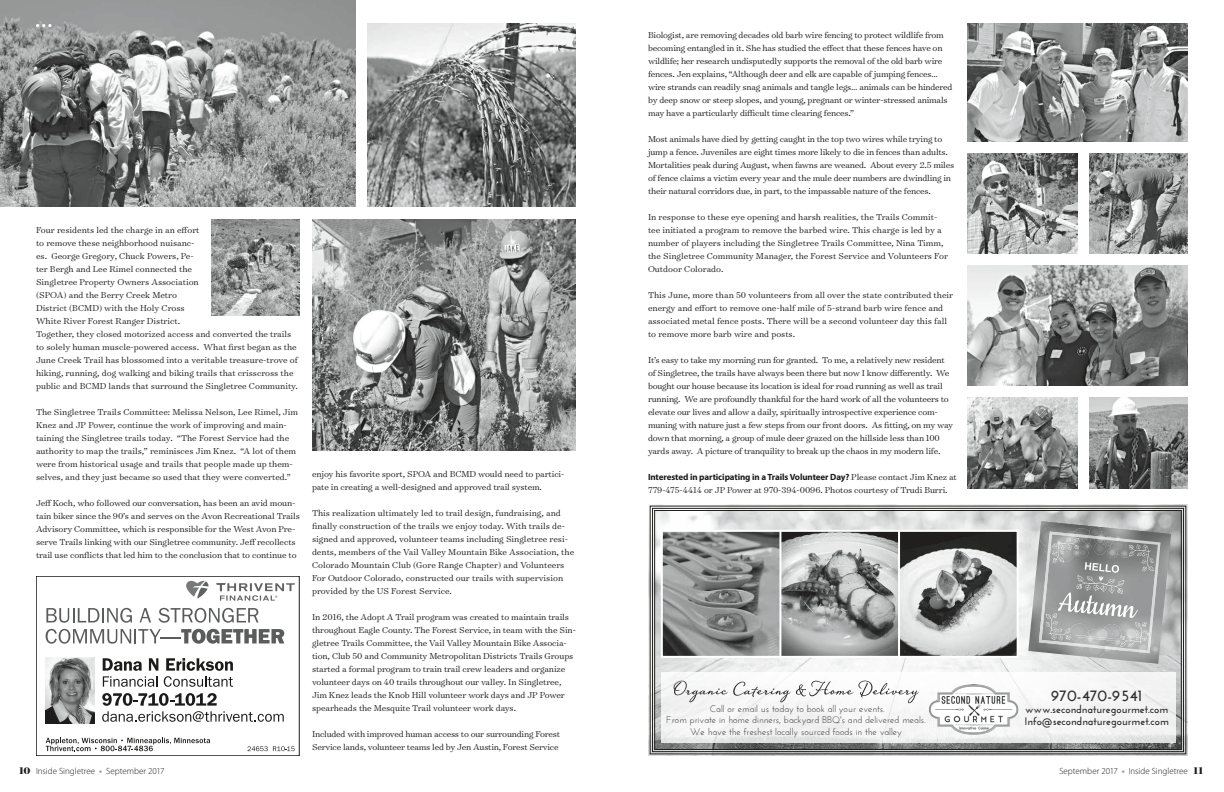
<style>
.page{position:relative;width:1224px;height:792px;background:#fff}
.page>*{position:absolute;margin:0;border:0;box-sizing:border-box;transform-origin:0 0}
.t1{font:700 16px "Josefin Sans";color:#2d2d2c}
.t2{font:700 11px/12px "Josefin Sans";color:#2d2d2c}
.t3{font:300 9.8px/13px "Surveyor Text";letter-spacing:-.01em;color:#1c1b1a}
.t4{font:9.5px/12px "Josefin Sans";color:#2d2d2c;text-align:center}
.t5{font:700 9px "Myriad Pro";letter-spacing:-.01em;color:#1c1b1a}
.t6{font:300 9px "Myriad Pro";color:#1c1b1a}
.s1{font-family:"Surveyor Text";font-weight:300;font-size:9.8px}
.s2{font-family:"Surveyor Display";font-weight:700;font-size:11px}
.s3{font-weight:700;color:#969898}
</style>
<div class="page">
<img style="left:0;top:0;width:355px;height:207px">
<svg style="left:46px;top:738px;width:164px;height:13px"></svg>
<svg style="left:216px;top:583px;width:79px;height:18px"></svg>
<svg style="left:186px;top:581px;width:22px;height:18px"></svg>
<svg style="left:247px;top:746px;width:48px;height:5px"></svg>
<svg style="left:46px;top:608px;width:86px;height:15px"></svg>
<svg style="left:140px;top:608px;width:11px;height:14px"></svg>
<svg style="left:158px;top:608px;width:101px;height:15px"></svg>
<svg style="left:46px;top:629px;width:115px;height:15px"></svg>
<hr style="left:160px;top:637px;width:21px;height:2px;background:#5a5b5b">
<svg style="left:181px;top:629px;width:103px;height:15px"></svg>
<svg style="left:103px;top:658px;width:55px;height:29px"></svg>
<svg style="left:164px;top:658px;width:69px;height:29px"></svg>
<svg style="left:102px;top:693px;width:182px;height:29px"></svg>
<img style="left:46px;top:658px;width:48px;height:65px">
<div style="left:36px;top:576px;width:264px;height:180px;border:1px solid #1c1b1a"></div>
<svg style="left:36px;top:24px;width:15px;height:3px"></svg>
<img style="left:312px;top:219px;width:264px;height:231px">
<img style="left:212px;top:219px;width:88px;height:96px">
<img style="left:967px;top:265px;width:221px;height:121px">
<img style="left:967px;top:154px;width:111px;height:99px">
<img style="left:967px;top:398px;width:111px;height:91px">
<img style="left:1090px;top:154px;width:98px;height:99px">
<img style="left:1090px;top:398px;width:98px;height:91px">
<img style="left:967px;top:24px;width:221px;height:118px">
<img style="left:367px;top:24px;width:209px;height:183px">
<svg style="left:648px;top:504px;width:540px;height:252px"></svg>
<div style="left:652px;top:508px;width:532px;height:244px;border:1px solid #201f1e"></div>
<div style="left:654px;top:510px;width:528px;height:240px;border:1px solid #201f1e"></div>
<div style="left:661px;top:530px;width:358px;height:128px;border:2px solid #fff"></div>
<div style="left:1018px;top:681px;width:158px;height:54px;background:#f5f5f5"></div>
<svg style="left:674px;top:681px;width:245px;height:22px"></svg>
<img style="left:927px;top:684px;width:92px;height:51px">
<img style="left:1028px;top:521px;width:143px;height:137px">
<img style="left:1086px;top:654px;width:19px;height:4px">
<img style="left:1039px;top:528px;width:6px;height:18px">
<img style="left:1039px;top:554px;width:6px;height:89px">
<img style="left:1043px;top:640px;width:2px;height:6px">
<svg style="left:1045px;top:526px;width:115px;height:128px;background:#a2a3a4"></svg>
<p class="t3" style="left:36px;top:223px;width:263px">Four residents led the charge in an effort<br>to remove these neighborhood nuisanc-<br>es. George Gregory, Chuck Powers, Pe-<br>ter Bergh and Lee Rimel connected the<br>Singletree Property Owners Association<br>(SPOA) and the Berry Creek Metro<br>District (BCMD) with the Holy Cross<br>White River Forest Ranger District.<br>Together, they closed motorized access and converted the trails to solely human muscle-powered access. What first began as the June Creek Trail has blossomed into a veritable treasure-trove of hiking, running, dog walking and biking trails that crisscross the public and BCMD lands that surround the Singletree Community.</p>
<p class="t3" style="left:36px;top:405px;width:264px">The Singletree Trails Committee: Melissa Nelson, Lee Rimel, Jim Knez and JP Power, continue the work of improving and main&shy;taining the Singletree trails today. “The Forest Service had the authority to map the trails,” reminisces Jim Knez. “A lot of them were from historical usage and trails that people made up them&shy;selves, and they just became so used that they were converted.”</p>
<p class="t3" style="left:36px;top:496px;width:265px">Jeff Koch, who followed our conversation, has been an avid moun&shy;tain biker since the 90’s and serves on the Avon Recreational Trails Advisory Committee, which is responsible for the West Avon Pre&shy;serve Trails linking with our Singletree community. Jeff recollects trail use conflicts that led him to the conclusion that to continue to</p>
<p class="t3" style="left:312px;top:467px;width:254px">enjoy his favorite sport, SPOA and BCMD would need to partici&shy;pate in creating a well-designed and approved trail system.</p>
<p class="t3" style="left:312px;top:506px;width:264px">This realization ultimately led to trail design, fundraising, and finally construction of the trails we enjoy today. With trails de&shy;signed and approved, volunteer teams including Singletree resi&shy;dents, members of the Vail Valley Mountain Bike Association, the Colorado Mountain Club (Gore Range Chapter) and Volunteers For Outdoor Colorado, constructed our trails with supervision provided by the US Forest Service.</p>
<p class="t3" style="left:312px;top:610px;width:265px">In 2016, the Adopt A Trail program was created to maintain trails throughout Eagle County. The Forest Service, in team with the Sin&shy;gletree Trails Committee, the Vail Valley Mountain Bike Associa&shy;tion, Club 50 and Community Metropolitan Districts Trails Groups started a formal program to train trail crew leaders and organize volunteer days on 40 trails throughout our valley. In Singletree, Jim Knez leads the Knob Hill volunteer work days and JP Power spearheads the Mesquite Trail volunteer work days.</p>
<p class="t3" style="left:312px;top:727px;width:250px">Included with improved human access to our surrounding Forest<br>Service lands, volunteer teams led by Jen Austin, Forest Service</p>
<p class="t3" style="left:648px;top:28px;width:306px">Biologist, are removing decades old barb wire fencing to protect wildlife from becoming entangled in it. She has studied the effect that these fences have on wildlife; her research undisputedly supports the removal of the old barb wire fences. Jen explains, “Although deer and elk are capable of jumping fences… wire strands can readily snag animals and tangle legs… animals can be hindered by deep snow or steep slopes, and young, pregnant or winter-stressed animals may have a particularly difficult time clearing fences.”</p>
<p class="t3" style="left:648px;top:132px;width:308px">Most animals have died by getting caught in the top two wires while trying to jump a fence. Juveniles are eight times more likely to die in fences than adults.<br>Mortalities peak during August, when fawns are weaned. About every 2.5 miles of fence claims a victim every year and the mule deer numbers are dwindling in their natural corridors due, in part, to the impassable nature of the fences.</p>
<p class="t3" style="left:648px;top:210px;width:302px">In response to these eye opening and harsh realities, the Trails Commit&shy;tee initiated a program to remove the barbed wire. This charge is led by a number of players including the Singletree Trails Committee, Nina Timm, the Singletree Community Manager, the Forest Service and Volunteers For Outdoor Colorado.</p>
<p class="t3" style="left:648px;top:288px;width:307px">This June, more than 50 volunteers from all over the state contributed their energy and effort to remove one-half mile of 5-strand barb wire fence and associated metal fence posts. There will be a second volunteer day this fall to remove more barb wire and posts.</p>
<p class="t3" style="left:648px;top:353px;width:307px">It’s easy to take my morning run for granted. To me, a relatively new resident of Singletree, the trails have always been there but now I know differently. We bought our house because its location is ideal for road running as well as trail running. We are profoundly thankful for the hard work of all the volunteers to elevate our lives and allow a daily, spiritually introspective experience com&shy;muning with nature just a few steps from our front doors. As fitting, on my way down that morning, a group of mule deer grazed on the hillside less than 100 yards away. A picture of tranquility to break up the chaos in my modern life.</p>
<p class="t5" style="left:648px;top:471px;width:310px">Interested in participating in a Trails Volunteer Day? <span class="s1">Please contact Jim Knez at</span></p>
<p class="t3" style="left:648px;top:483px;width:301px">779-475-4414 or JP Power at 970-394-0096. Photos courtesy of Trudi Burri.</p>
<p class="t4" style="left:666px;top:702px;width:261px">Call or email us today to book all your events.<br>From private in home dinners, backyard BBQ's and delivered meals.<br>We have the freshest locally sourced foods in the valley</p>
<h1 class="t1" style="left:1051px;top:686px;width:93px">970-470-9541</h1>
<p class="t2" style="left:1025px;top:703px;width:146px">www.secondnaturegourmet.com<br>Info@secondnaturegourmet.com</p>
<p class="t6" style="left:19px;top:765px;width:147px"><span class="s2">10</span> Inside Singletree <span class="s3">•</span> September 2017</p>
<p class="t6" style="left:1059px;top:765px;width:145px">September 2017 <span class="s3">•</span> Inside Singletree <span class="s2">11</span></p>
</div>
